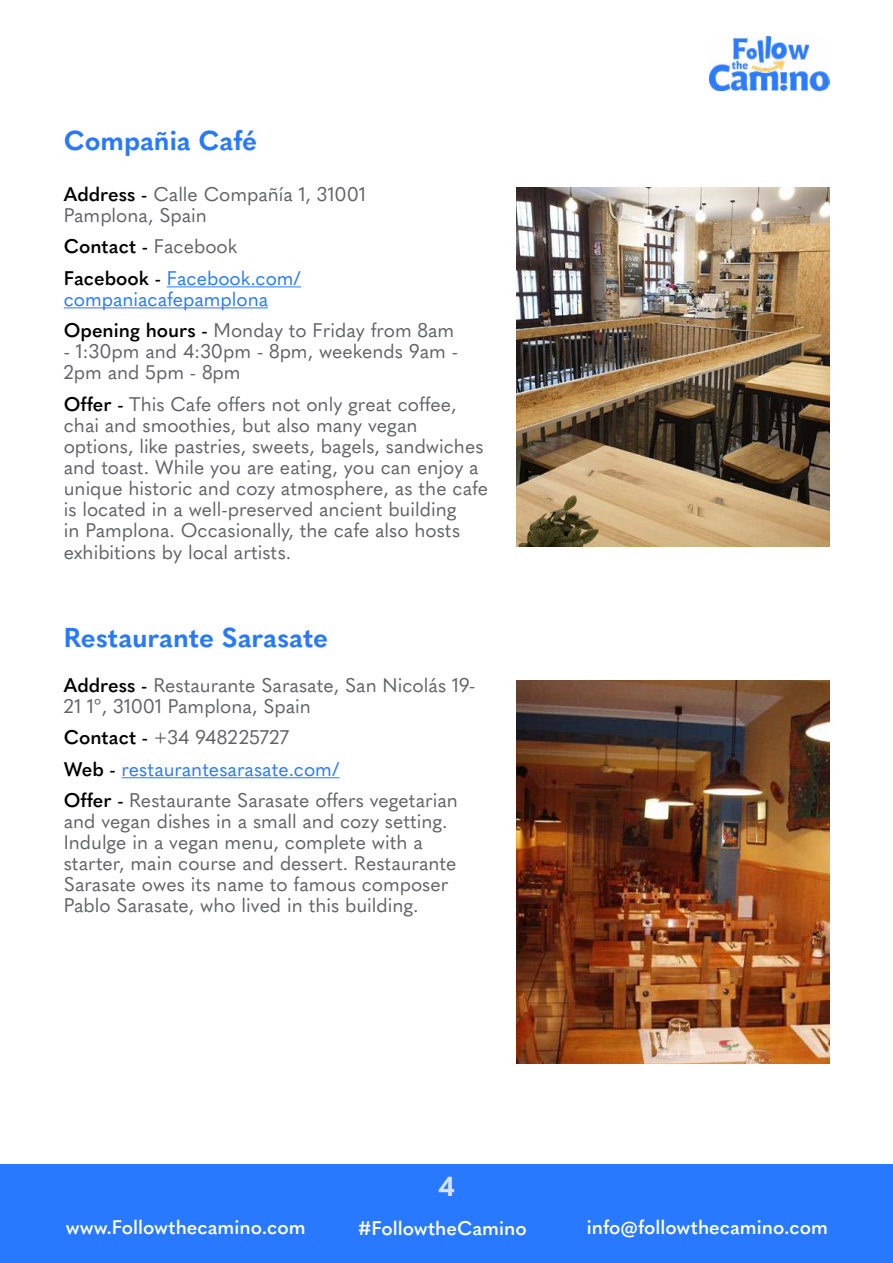
<style>
.page{position:relative;width:893px;height:1263px;background:#fff}
.page>*{position:absolute;margin:0;border:0;box-sizing:border-box;transform-origin:0 0}
.t1{font:700 27px "Quasimoda";color:#2979ff}
.t2{font:700 27px "Quasimoda";color:#d4e4ff}
.t3{font:19.5px/21px "Quasimoda";color:#626366}
.t4{font:600 19.5px "Quasimoda";color:#fff}
.t5{font:600 19.5px/31.5px "Quasimoda";color:#000}
.s1{font-weight:600;color:#000}
.s2{font-weight:400;color:#626366}
.s3{font-weight:400;color:#2979ff}
.s4{color:#2979ff}
</style>
<div class="page">
<div style="left:0;top:1164px;width:893px;height:99px;background:#2979ff"></div>
<img style="left:709px;top:37px;width:120px;height:54px">
<hr style="left:167px;top:286px;width:134px;height:1px;background:#2979ff">
<hr style="left:64px;top:307px;width:204px;height:1px;background:#2979ff">
<hr style="left:122px;top:777px;width:217px;height:1px;background:#2979ff">
<img style="left:517px;top:187px;width:312px;height:359px">
<img style="left:517px;top:680px;width:312px;height:383px">
<h1 class="t1" style="left:64px;top:130px;width:195px">Compañia Café</h1>
<p class="t3" style="left:64px;top:185px;width:303px"><span class="s1">Address -</span> Calle Compañía 1, 31001<br>Pamplona, Spain</p>
<p class="t5" style="left:64px;top:233px;width:239px">Contact - <span class="s2">Facebook<br></span>Facebook - <span class="s3">Facebook.com/</span></p>
<p class="t3" style="left:64px;top:285px;width:392px;line-height:31.5px"><span class="s4">companiacafepamplona<br></span><span class="s1">Opening hours -</span> Monday to Friday from 8am</p>
<p class="t3" style="left:64px;top:343px;width:396px">- 1:30pm and 4:30pm - 8pm, weekends 9am -<br>2pm and 5pm - 8pm</p>
<p class="t3" style="left:64px;top:395px;width:426px"><span class="s1">Offer -</span> This Cafe offers not only great coffee, chai and smoothies, but also many vegan options, like pastries, sweets, bagels, sandwiches and toast. While you are eating, you can enjoy a unique historic and cozy atmosphere, as the cafe is located in a well-preserved ancient building<br>in Pamplona. Occasionally, the cafe also hosts exhibitions by local artists.</p>
<h1 class="t1" style="left:64px;top:627px;width:266px">Restaurante Sarasate</h1>
<p class="t3" style="left:64px;top:676px;width:413px"><span class="s1">Address -</span> Restaurante Sarasate, San Nicolás 19-<br>21 1°, 31001 Pamplona, Spain</p>
<p class="t3" style="left:64px;top:723px;width:396px;line-height:31.5px"><span class="s1">Contact -</span> +34 948225727<br><span class="s1">Web -</span> <span class="s4">restaurantesarasate.com/<br></span><span class="s1">Offer -</span> Restaurante Sarasate offers vegetarian</p>
<p class="t3" style="left:64px;top:813px;width:394px">and vegan dishes in a small and cozy setting.<br>Indulge in a vegan menu, complete with a starter, main course and dessert. Restaurante Sarasate owes its name to famous composer Pablo Sarasate, who lived in this building.</p>
<h1 class="t2" style="left:438px;top:1175px;width:18px">4</h1>
<p class="t4" style="left:66px;top:1219px;width:241px">www.Followthecamino.com</p>
<p class="t4" style="left:358px;top:1220px;width:170px">#FollowtheCamino</p>
<p class="t4" style="left:587px;top:1219px;width:243px">info@followthecamino.com</p>
</div>
